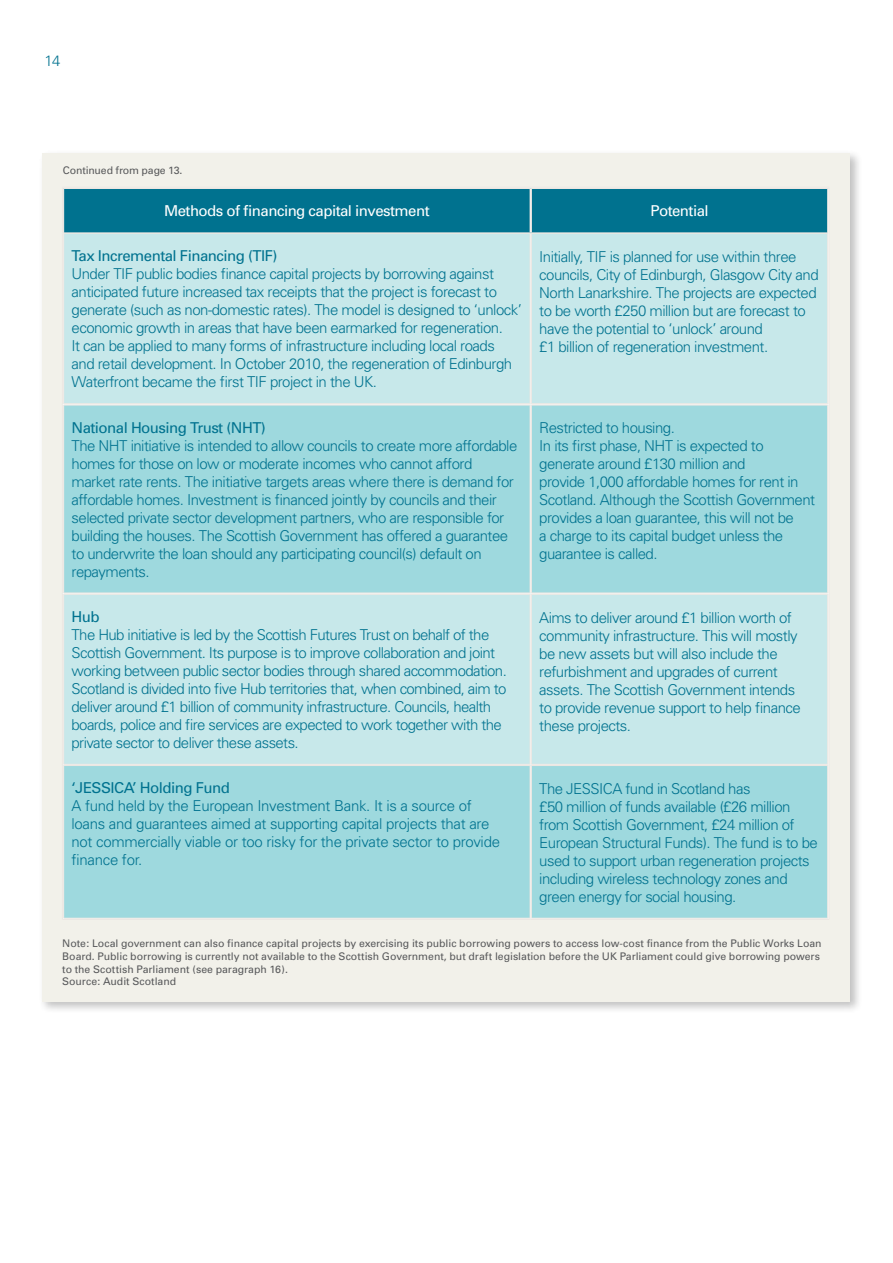
<style>
.page{position:relative;width:893px;height:1263px;background:#fff}
.page>*{position:absolute;margin:0;border:0;box-sizing:border-box;transform-origin:0 0}
.t1{font:300 15px/18px "Univers";letter-spacing:-.035em;color:#00728f}
.t2{font:15px "Univers";letter-spacing:-.035em;color:#fff}
.t3{font:10.5px/12.6px "Univers";letter-spacing:-.005em;color:#58595b}
.s1{font-weight:400}
</style>
<div class="page">
<div style="left:39px;top:149px;width:824px;height:865px;background:#000;opacity:.25"></div>
<div style="left:43px;top:153px;width:807px;height:848px;background:#f2f1ea"></div>
<div style="left:64px;top:189px;width:763px;height:43px;background:#00728f"></div>
<div style="left:64px;top:234px;width:763px;height:169px;background:#c7e8ea"></div>
<svg style="left:64px;top:406px;width:763px;height:512px;background:#abdee1"></svg>
<hr style="left:62px;top:187px;width:469px;height:2px;background:#fff">
<hr style="left:531px;top:187px;width:298px;height:2px;background:#fff">
<hr style="left:828px;top:189px;width:1px;height:44px;background:#fff">
<hr style="left:828px;top:233px;width:1px;height:171px;background:#fff">
<hr style="left:62px;top:404px;width:469px;height:1px;background:#fff">
<hr style="left:531px;top:404px;width:298px;height:1px;background:#fff">
<hr style="left:828px;top:405px;width:1px;height:188px;background:#fff">
<hr style="left:62px;top:593px;width:469px;height:1px;background:#fff">
<hr style="left:531px;top:593px;width:298px;height:1px;background:#fff">
<hr style="left:828px;top:594px;width:1px;height:170px;background:#fff">
<hr style="left:62px;top:764px;width:469px;height:2px;background:#fff">
<hr style="left:531px;top:764px;width:298px;height:2px;background:#fff">
<hr style="left:828px;top:766px;width:1px;height:152px;background:#fff">
<hr style="left:62px;top:918px;width:469px;height:1px;background:#fff">
<hr style="left:531px;top:918px;width:298px;height:1px;background:#fff">
<hr style="left:62px;top:187px;width:469px;height:1px;background:#ece7e2">
<hr style="left:64px;top:188px;width:466px;height:1px;background:#ece7e2">
<hr style="left:62px;top:187px;width:1px;height:46px;background:#ece7e2">
<hr style="left:63px;top:189px;width:1px;height:44px;background:#ece7e2">
<hr style="left:531px;top:187px;width:298px;height:1px;background:#ece7e2">
<hr style="left:531px;top:188px;width:297px;height:1px;background:#ece7e2">
<hr style="left:530px;top:189px;width:1px;height:43px;background:#ece7e2">
<hr style="left:531px;top:189px;width:1px;height:43px;background:#ece7e2">
<hr style="left:827px;top:189px;width:1px;height:44px;background:#ece7e2">
<hr style="left:829px;top:187px;width:1px;height:46px;background:#ece7e2">
<hr style="left:62px;top:233px;width:1px;height:171px;background:#ece7e2">
<hr style="left:63px;top:233px;width:1px;height:171px;background:#ece7e2">
<hr style="left:530px;top:234px;width:1px;height:170px;background:#ece7e2">
<hr style="left:531px;top:234px;width:1px;height:170px;background:#ece7e2">
<hr style="left:827px;top:233px;width:1px;height:171px;background:#ece7e2">
<hr style="left:829px;top:233px;width:1px;height:171px;background:#ece7e2">
<hr style="left:64px;top:403px;width:466px;height:1px;background:#ece7e2">
<hr style="left:64px;top:405px;width:466px;height:1px;background:#ece7e2">
<hr style="left:62px;top:404px;width:1px;height:190px;background:#ece7e2">
<hr style="left:63px;top:405px;width:1px;height:188px;background:#ece7e2">
<hr style="left:531px;top:403px;width:297px;height:1px;background:#ece7e2">
<hr style="left:531px;top:405px;width:297px;height:1px;background:#ece7e2">
<hr style="left:530px;top:405px;width:1px;height:188px;background:#ece7e2">
<hr style="left:531px;top:405px;width:1px;height:188px;background:#ece7e2">
<hr style="left:827px;top:405px;width:1px;height:188px;background:#ece7e2">
<hr style="left:829px;top:404px;width:1px;height:190px;background:#ece7e2">
<hr style="left:64px;top:593px;width:466px;height:1px;background:#ece7e2">
<hr style="left:64px;top:594px;width:466px;height:1px;background:#ece7e2">
<hr style="left:62px;top:594px;width:1px;height:171px;background:#ece7e2">
<hr style="left:63px;top:594px;width:1px;height:170px;background:#ece7e2">
<hr style="left:531px;top:593px;width:297px;height:1px;background:#ece7e2">
<hr style="left:531px;top:594px;width:297px;height:1px;background:#ece7e2">
<hr style="left:530px;top:594px;width:1px;height:170px;background:#ece7e2">
<hr style="left:531px;top:594px;width:1px;height:170px;background:#ece7e2">
<hr style="left:827px;top:594px;width:1px;height:170px;background:#ece7e2">
<hr style="left:829px;top:594px;width:1px;height:171px;background:#ece7e2">
<hr style="left:64px;top:764px;width:466px;height:1px;background:#ece7e2">
<hr style="left:64px;top:765px;width:466px;height:1px;background:#ece7e2">
<hr style="left:62px;top:765px;width:1px;height:154px;background:#ece7e2">
<hr style="left:63px;top:766px;width:1px;height:152px;background:#ece7e2">
<hr style="left:531px;top:764px;width:297px;height:1px;background:#ece7e2">
<hr style="left:531px;top:765px;width:297px;height:1px;background:#ece7e2">
<hr style="left:530px;top:766px;width:1px;height:152px;background:#ece7e2">
<hr style="left:531px;top:766px;width:1px;height:152px;background:#ece7e2">
<hr style="left:827px;top:766px;width:1px;height:152px;background:#ece7e2">
<hr style="left:829px;top:765px;width:1px;height:154px;background:#ece7e2">
<hr style="left:64px;top:918px;width:466px;height:1px;background:#ece7e2">
<hr style="left:62px;top:919px;width:469px;height:1px;background:#ece7e2">
<hr style="left:531px;top:918px;width:297px;height:1px;background:#ece7e2">
<hr style="left:531px;top:919px;width:298px;height:1px;background:#ece7e2">
<hr style="left:64px;top:232px;width:467px;height:2px;background:#ece7e2">
<hr style="left:531px;top:232px;width:297px;height:2px;background:#ece7e2">
<p class="t1" style="left:45px;top:52px;width:17px">14</p>
<p class="t3" style="left:63px;top:164px;width:121px">Continued from page 13.</p>
<p class="t2" style="left:164px;top:202px;width:267px">Methods of financing capital investment</p>
<p class="t2" style="left:650px;top:202px;width:60px">Potential</p>
<p class="t1" style="left:72px;top:247px;width:452px"><span class="s1">Tax Incremental Financing (TIF)<br></span>Under TIF public bodies finance capital projects by borrowing against anticipated future increased tax receipts that the project is forecast to generate (such as non-domestic rates). The model is designed to ‘unlock’ economic growth in areas that have been earmarked for regeneration.<br>It can be applied to many forms of infrastructure including local roads<br>and retail development. In October 2010, the regeneration of Edinburgh Waterfront became the first TIF project in the UK.</p>
<p class="t1" style="left:539px;top:248px;width:281px">Initially, TIF is planned for use within three councils, City of Edinburgh, Glasgow City and North Lanarkshire. The projects are expected to be worth £250 million but are forecast to have the potential to ‘unlock’ around<br>£1 billion of regeneration investment.</p>
<p class="t1" style="left:72px;top:418px;width:447px"><span class="s1">National Housing Trust (NHT)<br></span>The NHT initiative is intended to allow councils to create more affordable homes for those on low or moderate incomes who cannot afford market rate rents. The initiative targets areas where there is demand for affordable homes. Investment is financed jointly by councils and their selected private sector development partners, who are responsible for building the houses. The Scottish Government has offered a guarantee to underwrite the loan should any participating council(s) default on repayments.</p>
<p class="t1" style="left:539px;top:419px;width:278px">Restricted to housing.<br>In its first phase, NHT is expected to generate around £130 million and<br>provide 1,000 affordable homes for rent in Scotland. Although the Scottish Government provides a loan guarantee, this will not be<br>a charge to its capital budget unless the guarantee is called.</p>
<p class="t1" style="left:72px;top:608px;width:437px"><span class="s1">Hub<br></span>The Hub initiative is led by the Scottish Futures Trust on behalf of the Scottish Government. Its purpose is to improve collaboration and joint working between public sector bodies through shared accommodation.<br>Scotland is divided into five Hub territories that, when combined, aim to deliver around £1 billion of community infrastructure. Councils, health boards, police and fire services are expected to work together with the private sector to deliver these assets.</p>
<p class="t1" style="left:539px;top:608px;width:263px">Aims to deliver around £1 billion worth of community infrastructure. This will mostly be new assets but will also include the refurbishment and upgrades of current assets. The Scottish Government intends to provide revenue support to help finance these projects.</p>
<p class="t1" style="left:72px;top:779px;width:430px"><span class="s1">‘JESSICA’ Holding Fund<br></span>A fund held by the European Investment Bank. It is a source of loans and guarantees aimed at supporting capital projects that are not commercially viable or too risky for the private sector to provide finance for.</p>
<p class="t1" style="left:539px;top:779px;width:280px">The JESSICA fund in Scotland has<br>£50 million of funds available (£26 million from Scottish Government, £24 million of European Structural Funds). The fund is to be used to support urban regeneration projects including wireless technology zones and green energy for social housing.</p>
<p class="t3" style="left:62px;top:937px;width:761px">Note: Local government can also finance capital projects by exercising its public borrowing powers to access low-cost finance from the Public Works Loan Board. Public borrowing is currently not available to the Scottish Government, but draft legislation before the UK Parliament could give borrowing powers to the Scottish Parliament (see paragraph 16).<br>Source: Audit Scotland</p>
</div>
